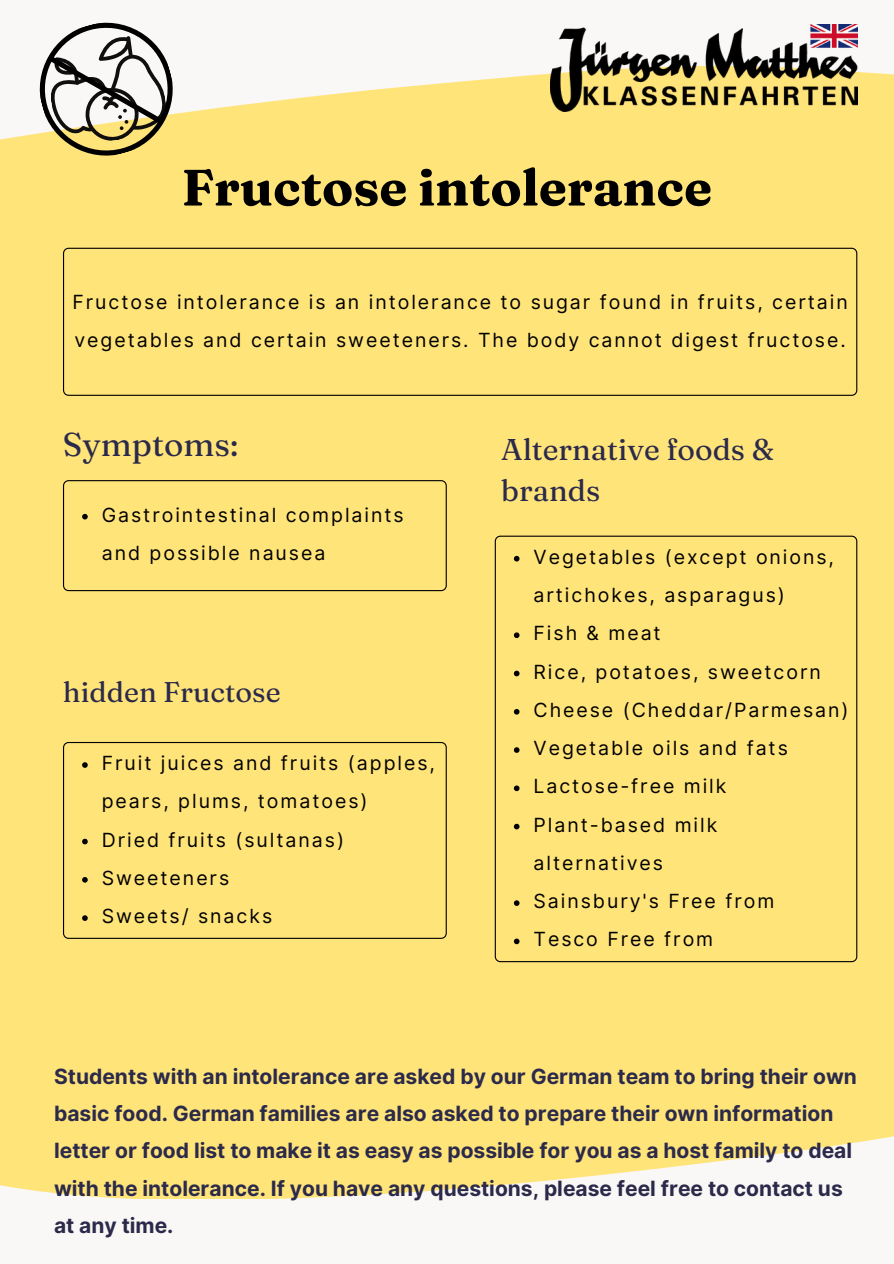
<style>
.page{position:relative;width:894px;height:1264px;background:#fff}
.page>*{position:absolute;margin:0;border:0;box-sizing:border-box;transform-origin:0 0}
.t1{font:700 51px "Fraunces 9 pt";color:#000}
.t2{font:33px "Fraunces 9 pt";color:#2c2a4a}
.t3{font:30px/41.7px "Fraunces 9 pt";color:#2c2a4a}
.t4{font:28.5px "Fraunces 9 pt";color:#2c2a4a}
.t5{font:700 21px/37.2px "Inter";color:#2c2a4a}
.t6{font:19.5px/38.2px "Inter";letter-spacing:.1em;color:#000}
</style>
<div class="page">
<div style="left:0;top:0;width:893px;height:1263px;background:#faf8f6"></div>
<div style="left:0;top:65px;width:893px;height:1133px;background:#ffe47a"></div>
<div style="left:63px;top:248px;width:794px;height:148px;background:#ffe47a"></div>
<div style="left:63px;top:480px;width:383px;height:111px;background:#ffe47a"></div>
<img style="left:550px;top:24px;width:307px;height:88px">
<div style="left:494px;top:535px;width:363px;height:427px;background:#ffe47a"></div>
<svg style="left:513px;top:556px;width:6px;height:5px"></svg>
<svg style="left:513px;top:632px;width:6px;height:6px"></svg>
<svg style="left:513px;top:670px;width:6px;height:6px"></svg>
<svg style="left:513px;top:709px;width:6px;height:5px"></svg>
<svg style="left:513px;top:747px;width:6px;height:5px"></svg>
<svg style="left:513px;top:785px;width:6px;height:6px"></svg>
<svg style="left:513px;top:823px;width:6px;height:6px"></svg>
<svg style="left:513px;top:900px;width:6px;height:5px"></svg>
<svg style="left:513px;top:938px;width:6px;height:6px"></svg>
<div style="left:63px;top:742px;width:383px;height:196px;background:#ffe47a"></div>
<svg style="left:82px;top:762px;width:6px;height:5px"></svg>
<svg style="left:82px;top:838px;width:6px;height:6px"></svg>
<svg style="left:82px;top:877px;width:6px;height:5px"></svg>
<svg style="left:82px;top:915px;width:6px;height:5px"></svg>
<svg style="left:25px;top:22px;width:163px;height:149px"></svg>
<p class="t1" style="left:181px;top:156px;width:532px">Fructose intolerance</p>
<p class="t6" style="left:72px;top:282px;width:776px">Fructose intolerance is an intolerance to sugar found in fruits, certain vegetables and certain sweeteners. The body cannot digest fructose.</p>
<p class="t2" style="left:63px;top:423px;width:177px">Symptoms:</p>
<p class="t3" style="left:501px;top:428px;width:274px">Alternative foods &amp; brands</p>
<p class="t6" style="left:102px;top:495px;width:303px">Gastrointestinal complaints and possible nausea</p>
<p class="t4" style="left:63px;top:674px;width:219px">hidden Fructose</p>
<p class="t6" style="left:102px;top:744px;width:334px">Fruit juices and fruits (apples, pears, plums, tomatoes)</p>
<p class="t6" style="left:102px;top:820px;width:244px">Dried fruits (sultanas)</p>
<h2 class="t6" style="left:102px;top:858px;width:129px">Sweeteners</h2>
<p class="t6" style="left:102px;top:897px;width:172px">Sweets/ snacks</p>
<p class="t6" style="left:533px;top:537px;width:302px">Vegetables (except onions, artichokes, asparagus)</p>
<p class="t6" style="left:533px;top:614px;width:129px">Fish &amp; meat</p>
<h1 class="t6" style="left:533px;top:652px;width:289px">Rice, potatoes, sweetcorn</h1>
<p class="t6" style="left:533px;top:690px;width:316px">Cheese (Cheddar/Parmesan)</p>
<h2 class="t6" style="left:533px;top:729px;width:256px">Vegetable oils and fats</h2>
<p class="t6" style="left:533px;top:767px;width:194px">Lactose-free milk</p>
<h3 class="t6" style="left:533px;top:805px;width:185px">Plant-based milk alternatives</h3>
<p class="t6" style="left:533px;top:882px;width:242px">Sainsbury's Free from</p>
<p class="t6" style="left:533px;top:920px;width:181px">Tesco Free from</p>
<p class="t5" style="left:54px;top:1057px;width:804px">Students with an intolerance are asked by our German team to bring their own basic food. German families are also asked to prepare their own information letter or food list to make it as easy as possible for you as a host family to deal with the intolerance. If you have any questions, please feel free to contact us at any time.</p>
</div>
